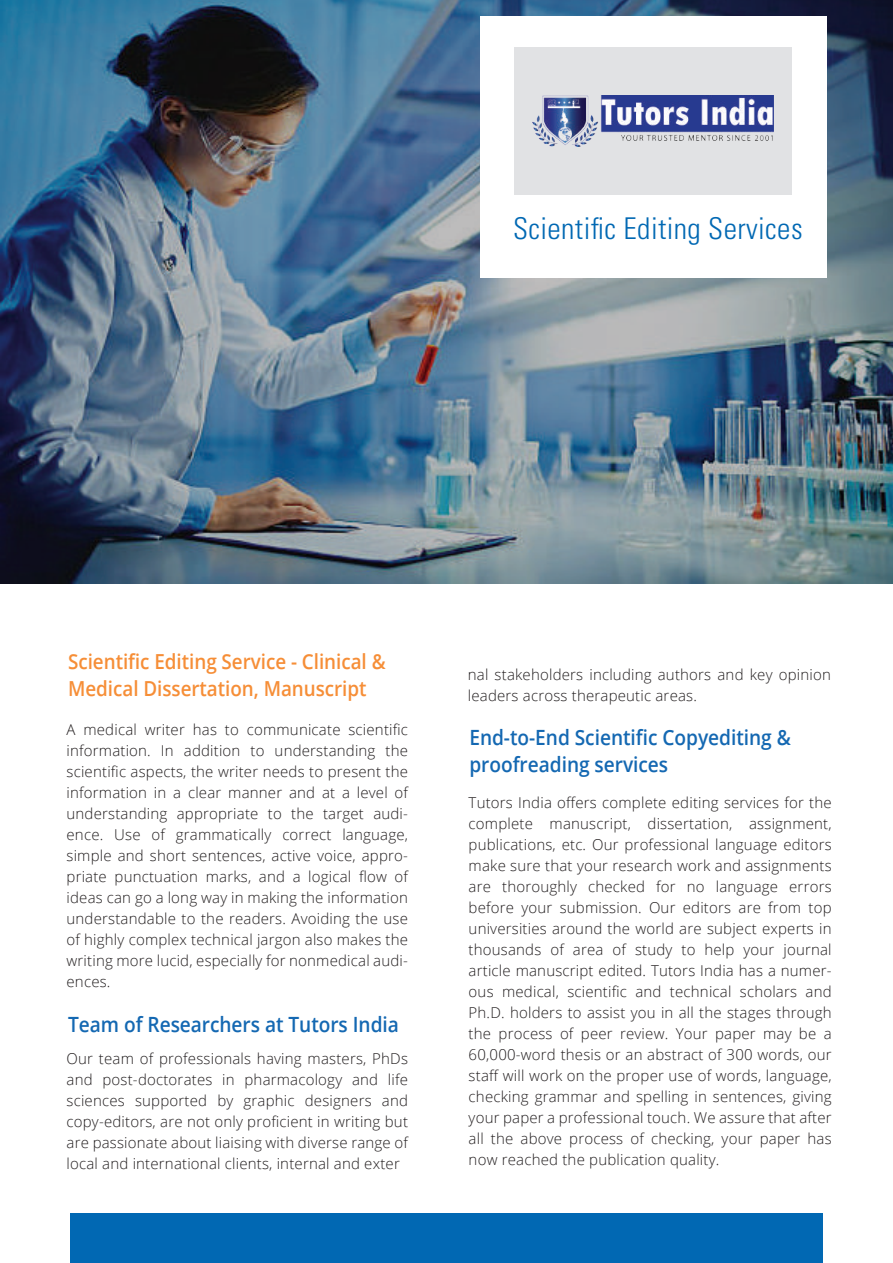
<style>
.page{position:relative;width:893px;height:1263px;background:#fff}
.page>*{position:absolute;margin:0;border:0;box-sizing:border-box;transform-origin:0 0}
.t1{font:300 condensed 30px "Univers LT Std";letter-spacing:.015em;color:#0168b3}
.t2{font:600 21px/27px "Open Sans";color:#1468b2;scale:.91 1}
.t3{font:600 20.7px/27px "Open Sans";color:#f68e37;scale:.91 1}
.t4{font:300 15px/21px "Open Sans";letter-spacing:.015em;color:#231f20;text-align:justify}
</style>
<div class="page">
<img style="left:0;top:0;width:893px;height:584px">
<div style="left:70px;top:1213px;width:753px;height:50px;background:#0168b3"></div>
<div style="left:480px;top:16px;width:346px;height:261px;background:#fff"></div>
<div style="left:514px;top:47px;width:278px;height:148px;background:#e1e2e4"></div>
<img style="left:533px;top:95px;width:240px;height:51px">
<h1 class="t1" style="left:513px;top:210px;width:291px">Scientific Editing Services</h1>
<h3 class="t3" style="left:68px;top:647px;width:350px">Scientific Editing Service - Clinical &amp;<br>Medical Dissertation, Manuscript</h3>
<p class="t4" style="left:67px;top:719px;width:343px">A medical writer has to communicate scientific information. In addition to understanding the scientific aspects, the writer needs to present the information in a clear manner and at a level of understanding appropriate to the target audi&shy;ence. Use of grammatically correct language, simple and short sentences, active voice, appro&shy;priate punctuation marks, and a logical flow of ideas can go a long way in making the information understandable to the readers. Avoiding the use of highly complex technical jargon also makes the writing more lucid, especially for nonmedical audi&shy;ences.</p>
<h2 class="t2" style="left:68px;top:1010px;width:365px">Team of Researchers at Tutors India</h2>
<p class="t4" style="left:67px;top:1048px;width:343px">Our team of professionals having masters, PhDs and post-doctorates in pharmacology and life sciences supported by graphic designers and copy-editors, are not only proficient in writing but are passionate about liaising with diverse range of local and international clients, internal and exter</p>
<p class="t4" style="left:468px;top:664px;width:365px">nal stakeholders including authors and key opinion leaders across therapeutic areas.</p>
<h2 class="t2" style="left:469px;top:724px;width:355px">End-to-End Scientific Copyediting &amp; proofreading services</h2>
<p class="t4" style="left:469px;top:791px;width:365px">Tutors India offers complete editing services for the complete manuscript, dissertation, assignment, publications, etc. Our professional language editors make sure that your research work and assignments are thoroughly checked for no language errors before your submission. Our editors are from top universities around the world are subject experts in thousands of area of study to help your journal article manuscript edited. Tutors India has a numer&shy;ous medical, scientific and technical scholars and Ph.D. holders to assist you in all the stages through the process of peer review. Your paper may be a 60,000-word thesis or an abstract of 300 words, our staff will work on the proper use of words, language, checking grammar and spelling in sentences, giving your paper a professional touch. We assure that after all the above process of checking, your paper has now reached the publication quality.</p>
</div>
